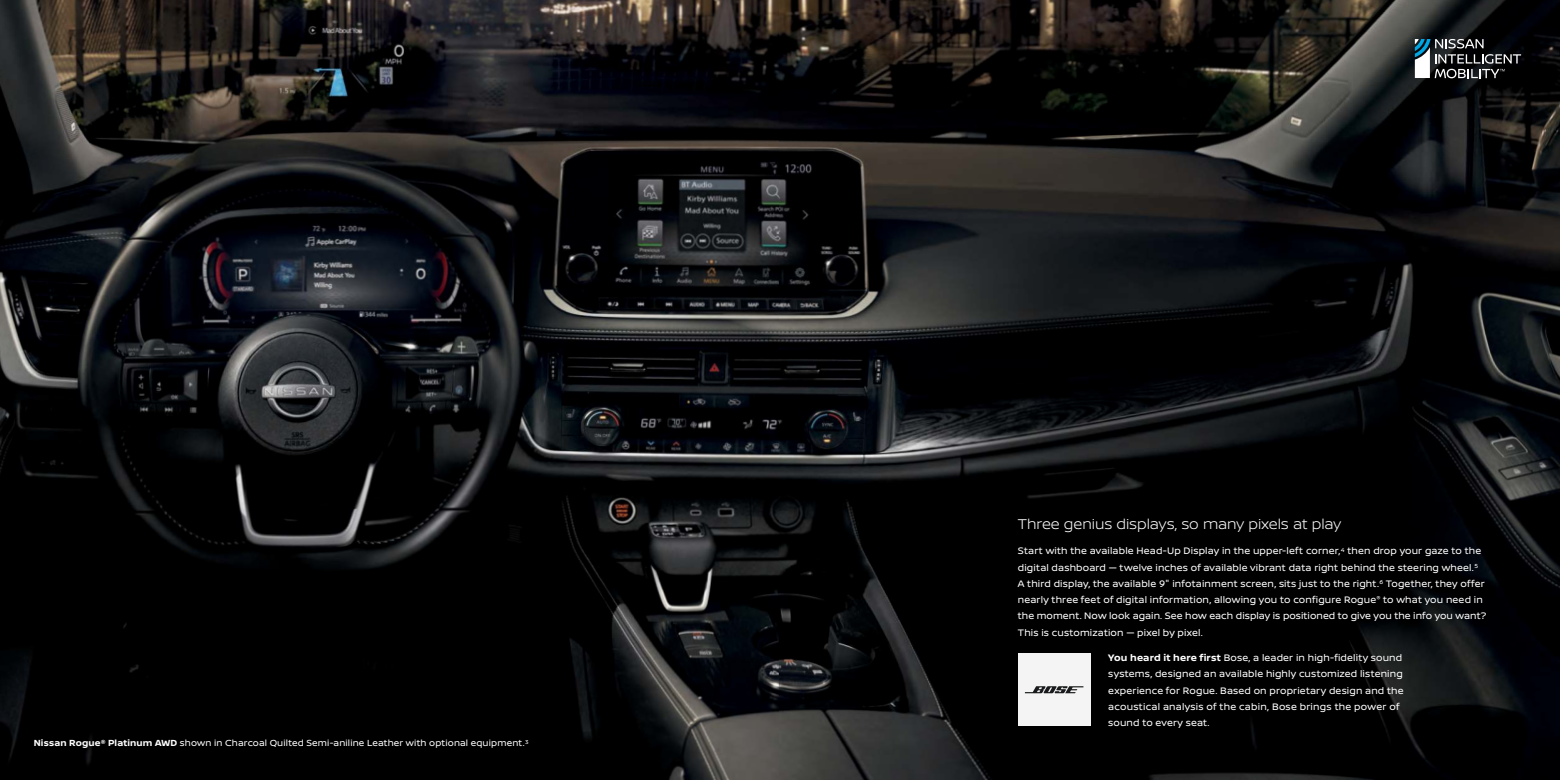
<style>
.page{position:relative;width:1560px;height:780px;background:#fff}
.page>*{position:absolute;margin:0;border:0;box-sizing:border-box;transform-origin:0 0}
.t1{font:300 15px "Nissan Brand";letter-spacing:-.005em;color:#fff}
.t2{font:10px/16.2px "Nissan Brand";letter-spacing:.015em;color:#fff}
.t3{font:9.38px "Nissan Brand";letter-spacing:.015em;color:#fff}
.s1{font-weight:700}
</style>
<div class="page">
<img style="left:0;top:0;width:1559px;height:780px">
<div style="left:1017px;top:653px;width:73px;height:73px;background:#f3f4f3"></div>
<svg style="left:1024px;top:686px;width:59px;height:7px"></svg>
<svg style="left:1414px;top:39px;width:106px;height:39px;background:#454b4e"></svg>
<p class="t3" style="left:34px;top:739px;width:496px"><span class="s1">Nissan Rogue® Platinum AWD</span> shown in Charcoal Quilted Semi-aniline Leather with optional equipment.<sup>3</sup></p>
<h1 class="t1" style="left:1017px;top:517px;width:325px">Three genius displays, so many pixels at play</h1>
<p class="t2" style="left:1017px;top:543px;width:470px">Start with the available Head-Up Display in the upper-left corner,<sup>4</sup> then drop your gaze to the digital dashboard — twelve inches of available vibrant data right behind the steering wheel.<sup>5<br></sup>A third display, the available 9" infotainment screen, sits just to the right.<sup>6</sup> Together, they offer nearly three feet of digital information, allowing you to configure Rogue<sup>®</sup> to what you need in the moment. Now look again. See how each display is positioned to give you the info you want?<br>This is customization — pixel by pixel.</p>
<p class="t2" style="left:1108px;top:650px;width:297px"><span class="s1">You heard it here first</span> Bose, a leader in high-fidelity sound systems, designed an available highly customized listening experience for Rogue. Based on proprietary design and the acoustical analysis of the cabin, Bose brings the power of sound to every seat.</p>
</div>
